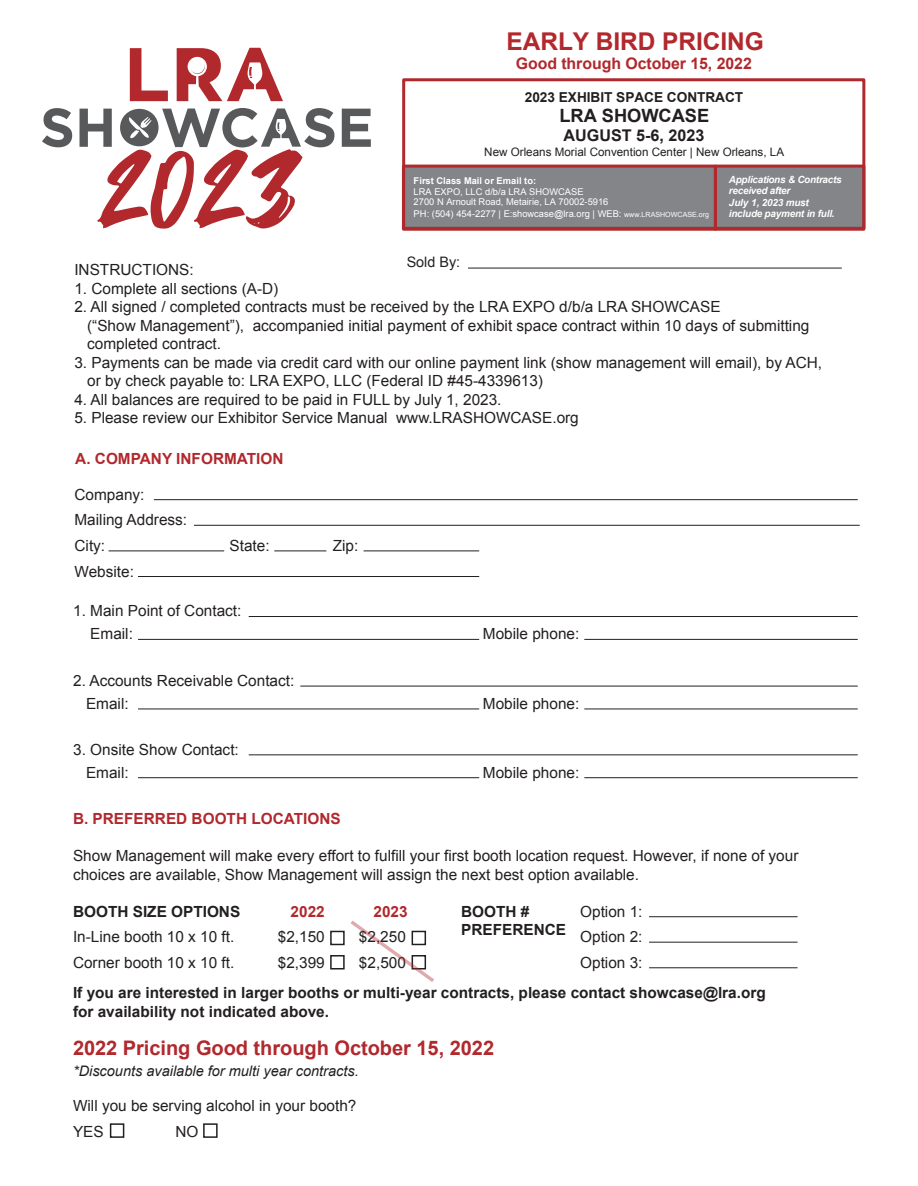
<style>
.page{position:relative;width:918px;height:1186px;background:#fff}
.page>*{position:absolute;margin:0;border:0;box-sizing:border-box;transform-origin:0 0}
.t1{font:120.75px "Takota";color:#b1282d}
.t2{font:700 24.45px "Arial";letter-spacing:-.005em;color:#b1282d}
.t3{font:700 20.1px "Arial";letter-spacing:-.005em;color:#b1282d}
.t4{font:700 18.3px "Arial";letter-spacing:-.005em;color:#231f20}
.t5{font:700 16.2px "Arial";color:#231f20}
.t6{font:700 15.9px "Arial";letter-spacing:-.005em;color:#b1282d}
.t7{font:15.3px/25.7px "Arial";color:#231f20}
.t8{font:700 15.3px/18.5px "Arial";color:#231f20}
.t9{font:700 15.3px "Arial";color:#b1282d}
.t10{font:italic 14.55px "Arial";color:#231f20}
.t11{font:14.4px "Arial";color:#231f20}
.t12{font:700 13.65px "Arial";letter-spacing:-.005em;color:#231f20}
.t13{font:11.7px "Arial";color:#231f20}
.t14{font:italic 700 9.9px/11.4px "Arial";letter-spacing:-.015em;color:#fff}
.t15{font:9.3px/10.9px "Arial";color:#fff}
.t16{font:700 9.3px "Arial";color:#fff}
.s1{font-size:7.05px}
</style>
<div class="page">
<hr style="left:154px;top:499px;width:704px;height:1px;background:#231f20">
<hr style="left:249px;top:616px;width:609px;height:1px;background:#231f20">
<hr style="left:194px;top:525px;width:666px;height:1px;background:#231f20">
<hr style="left:109px;top:550px;width:115px;height:1px;background:#231f20">
<div style="left:402px;top:78px;width:463px;height:152px;background:#fff;border:3px solid #b1282d"></div>
<div style="left:404px;top:166px;width:460px;height:63px;background:#848588"></div>
<div style="left:402px;top:165px;width:315px;height:66px;border:3px solid #b1282d"></div>
<div style="left:714px;top:165px;width:151px;height:66px;border:3px solid #b1282d"></div>
<hr style="left:274px;top:550px;width:52px;height:1px;background:#231f20">
<hr style="left:364px;top:550px;width:115px;height:1px;background:#231f20">
<hr style="left:468px;top:268px;width:374px;height:1px;background:#231f20">
<hr style="left:138px;top:576px;width:341px;height:1px;background:#231f20">
<hr style="left:138px;top:639px;width:341px;height:1px;background:#231f20">
<hr style="left:584px;top:639px;width:274px;height:1px;background:#231f20">
<hr style="left:300px;top:685px;width:558px;height:1px;background:#231f20">
<hr style="left:138px;top:708px;width:341px;height:1px;background:#231f20">
<hr style="left:584px;top:708px;width:274px;height:1px;background:#231f20">
<hr style="left:249px;top:754px;width:609px;height:1px;background:#231f20">
<hr style="left:138px;top:777px;width:341px;height:1px;background:#231f20">
<hr style="left:584px;top:777px;width:274px;height:1px;background:#231f20">
<div style="left:110px;top:1123px;width:14px;height:14px;border:2px solid #231f20"></div>
<div style="left:203px;top:1123px;width:15px;height:14px;border:2px solid #231f20"></div>
<div style="left:330px;top:930px;width:15px;height:15px;border:2px solid #231f20"></div>
<div style="left:330px;top:955px;width:15px;height:14px;border:2px solid #231f20"></div>
<hr style="left:649px;top:916px;width:149px;height:1px;background:#231f20">
<hr style="left:649px;top:941px;width:149px;height:1px;background:#231f20">
<hr style="left:649px;top:967px;width:149px;height:1px;background:#231f20">
<svg style="left:130px;top:48px;width:38px;height:53px"></svg>
<svg style="left:177px;top:48px;width:106px;height:53px"></svg>
<svg style="left:42px;top:108px;width:30px;height:39px"></svg>
<svg style="left:80px;top:109px;width:32px;height:38px"></svg>
<svg style="left:342px;top:109px;width:29px;height:38px"></svg>
<svg style="left:120px;top:108px;width:214px;height:41px"></svg>
<svg style="left:351px;top:920px;width:83px;height:62px"></svg>
<h2 class="t2" style="left:507px;top:25px;width:259px">EARLY BIRD PRICING</h2>
<p class="t6" style="left:516px;top:53px;width:238px">Good through October 15, 2022</p>
<p class="t12" style="left:525px;top:88px;width:220px">2023 EXHIBIT SPACE CONTRACT</p>
<p class="t4" style="left:559px;top:103px;width:151px">LRA SHOWCASE</p>
<h1 class="t1" style="left:99px;top:110px;width:200px">2023</h1>
<p class="t5" style="left:563px;top:124px;width:143px">AUGUST 5-6, 2023</p>
<p class="t13" style="left:484px;top:145px;width:301px">New Orleans Morial Convention Center | New Orleans, LA</p>
<p class="t16" style="left:414px;top:174px;width:124px">First Class Mail or Email to:</p>
<p class="t15" style="left:414px;top:186px;width:297px">LRA EXPO, LLC d/b/a LRA SHOWCASE<br>2700 N Arnoult Road, Metairie, LA 70002-5916<br>PH: (504) 454-2277 | E:showcase@lra.org | WEB: <span class="s1">www.LRASHOWCASE.or g</span></p>
<p class="t14" style="left:729px;top:174px;width:114px">Applications &amp; Contracts received after<br>July 1, 2023 m tsu include payment in full.</p>
<p class="t11" style="left:407px;top:252px;width:55px">Sold By:</p>
<p class="t7" style="left:74px;top:257px;width:121px">INSTRUCTIONS:</p>
<p class="t7" style="left:74px;top:276px;width:206px">1. Complete all sections (A-D)</p>
<p class="t7" style="left:87px;top:298px;width:724px;line-height:18.5px;text-indent:-13px">2. All signed / completed contracts must be received by the LRA EXPO d/b/a LRA SHOWCASE<br>(“Show Management”), accompanied initial payment of exhibit space contract within 10 days of submitting completed contract.</p>
<p class="t7" style="left:87px;top:353px;width:737px;line-height:18.5px;text-indent:-13px">3. Payments can be made via credit card with our online payment link (show management will email), by ACH, or by check payable to: LRA EXPO, LLC (Federal ID #45-4339613)</p>
<p class="t7" style="left:74px;top:386px;width:429px">4. All balances are required to be paid in FULL by July 1, 2023.</p>
<p class="t7" style="left:74px;top:405px;width:506px">5. Please review our Exhibitor Service Manual www.LRASHOWCASE.org</p>
<p class="t9" style="left:75px;top:448px;width:210px">A. COMPANY INFORMATION</p>
<p class="t7" style="left:75px;top:481px;width:114px">Company:<br>Mailing Address:<br>City:</p>
<p class="t7" style="left:229px;top:533px;width:42px">State:</p>
<p class="t7" style="left:333px;top:533px;width:27px">Zip:</p>
<p class="t7" style="left:75px;top:558px;width:61px">Website:</p>
<p class="t7" style="left:90px;top:599px;width:153px;line-height:23.1px;text-indent:-17px">1. Main Point of Contact:<br>Email:</p>
<p class="t7" style="left:86px;top:668px;width:210px;line-height:23.1px;text-indent:-13px">2. Accounts Receivable Contact:<br>Email:</p>
<p class="t7" style="left:86px;top:738px;width:154px;line-height:23.1px;text-indent:-13px">3. Onsite Show Contact:<br>Email:</p>
<p class="t7" style="left:483px;top:621px;width:98px">Mobile phone:</p>
<p class="t7" style="left:483px;top:690px;width:98px">Mobile phone:</p>
<p class="t7" style="left:483px;top:759px;width:98px">Mobile phone:</p>
<p class="t9" style="left:73px;top:808px;width:269px">B. PREFERRED BOOTH LOCATIONS</p>
<p class="t7" style="left:73px;top:846px;width:727px;line-height:18.5px">Show Management will make every effort to fulfill your first booth location request. However, if none of your choices are available, Show Management will assign the next best option available.</p>
<p class="t8" style="left:73px;top:902px;width:169px">BOOTH SIZE OPTIONS</p>
<p class="t7" style="left:73px;top:924px;width:163px">In-Line booth 10 x 10 ft.</p>
<p class="t7" style="left:278px;top:924px;width:48px">$2,150</p>
<p class="t7" style="left:359px;top:924px;width:48px">$2,250</p>
<p class="t7" style="left:73px;top:949px;width:163px">Corner booth 10 x 10 ft.</p>
<p class="t7" style="left:278px;top:949px;width:48px">$2,399</p>
<p class="t7" style="left:359px;top:949px;width:48px">$2,500</p>
<p class="t8" style="left:461px;top:902px;width:106px">BOOTH #<br>PREFERENCE</p>
<p class="t7" style="left:580px;top:898px;width:64px;text-align:justify">Option 1:<br>Option 2:<br>Option 3:</p>
<p class="t8" style="left:73px;top:984px;width:694px">If you are interested in larger booths or multi-year contracts, please contact showcase@lra.org for availability not indicated above.</p>
<p class="t9" style="left:291px;top:901px;width:36px">2022</p>
<p class="t9" style="left:374px;top:901px;width:36px">2023</p>
<h3 class="t3" style="left:73px;top:1034px;width:423px">2022 Pricing Good through October 15, 2022</h3>
<p class="t10" style="left:73px;top:1061px;width:287px">*Discounts available for multi year contracts.</p>
<p class="t7" style="left:73px;top:1093px;width:285px">Will you be serving alcohol in your booth?<br>YES</p>
<p class="t7" style="left:175px;top:1118px;width:25px">NO</p>
</div>
